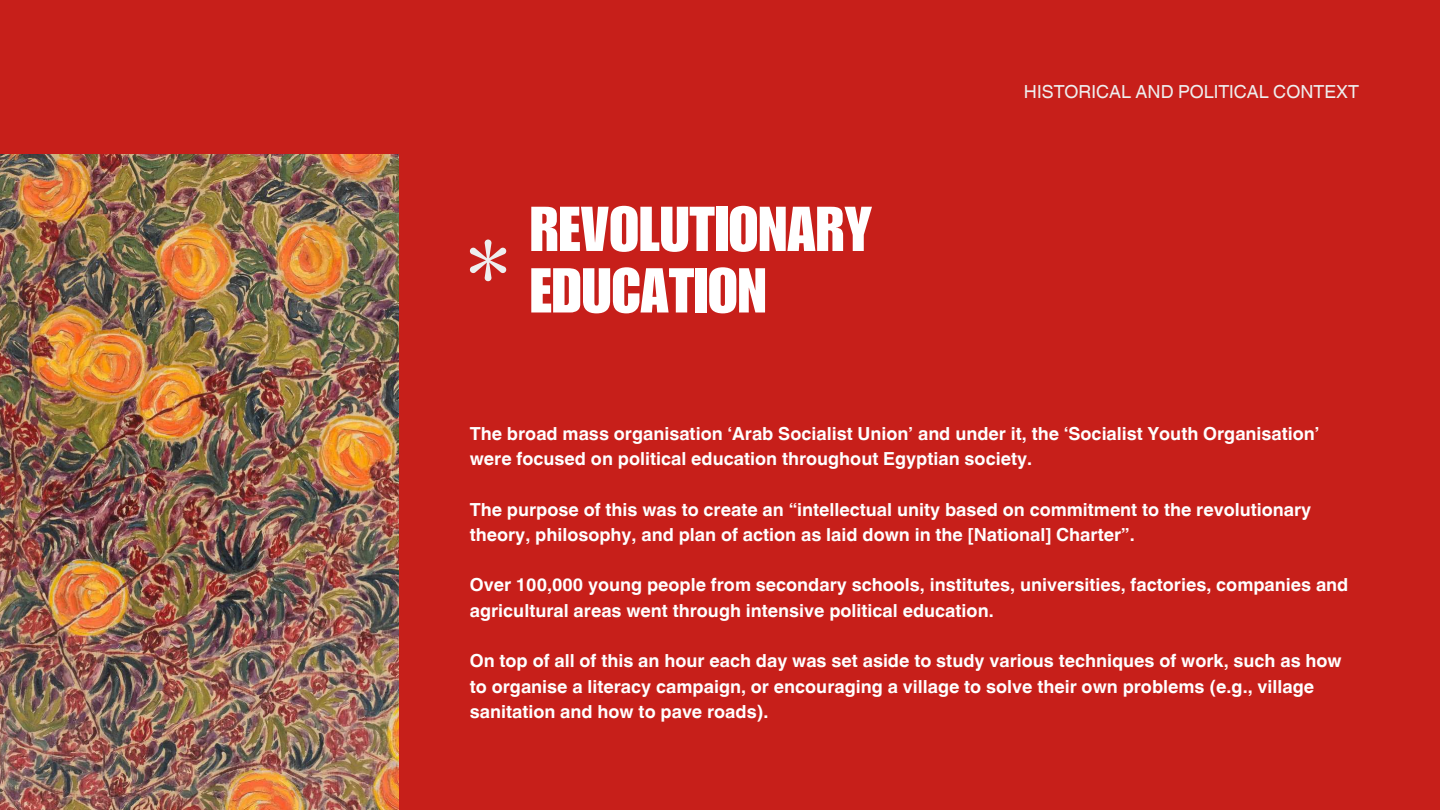
<style>
.page{position:relative;width:1440px;height:810px;background:#c71f1a}
.page>*{position:absolute;margin:0;border:0;box-sizing:border-box;transform-origin:0 0}
.t1{font:62px/61.5px "Impact LT Std";color:#fff}
.t2{font:700 18px/25.5px "Helvetica World";color:#fff}
.t3{font:18px "Helvetica World";color:#eee}
</style>
<div class="page">
<img style="left:0;top:155px;width:398px;height:654px">
<svg style="left:470px;top:240px;width:36px;height:41px"></svg>
<h1 class="t1" style="left:530px;top:198px;width:344px">REVOLUTIONARY<br>EDUCATION</h1>
<p class="t3" style="left:1024px;top:81px;width:336px">HISTORICAL AND POLITICAL CONTEXT</p>
<p class="t2" style="left:470px;top:421px;width:851px">The broad mass organisation 8Arab Socialist Union9 and under it, the 8Socialist Youth Organisation9 were focused on political education throughout Egyptian society.</p>
<p class="t2" style="left:470px;top:497px;width:843px">The purpose of this was to create an &lt;intellectual unity based on commitment to the revolutionary theory, philosophy, and plan of action as laid down in the [National] Charter=.</p>
<p class="t2" style="left:470px;top:572px;width:880px">Over 100,000 young people from secondary schools, institutes, universities, factories, companies and agricultural areas went through intensive political education.</p>
<p class="t2" style="left:470px;top:648px;width:873px">On top of all of this an hour each day was set aside to study various techniques of work, such as how to organise a literacy campaign, or encouraging a village to solve their own problems (e.g., village sanitation and how to pave roads).</p>
</div>
